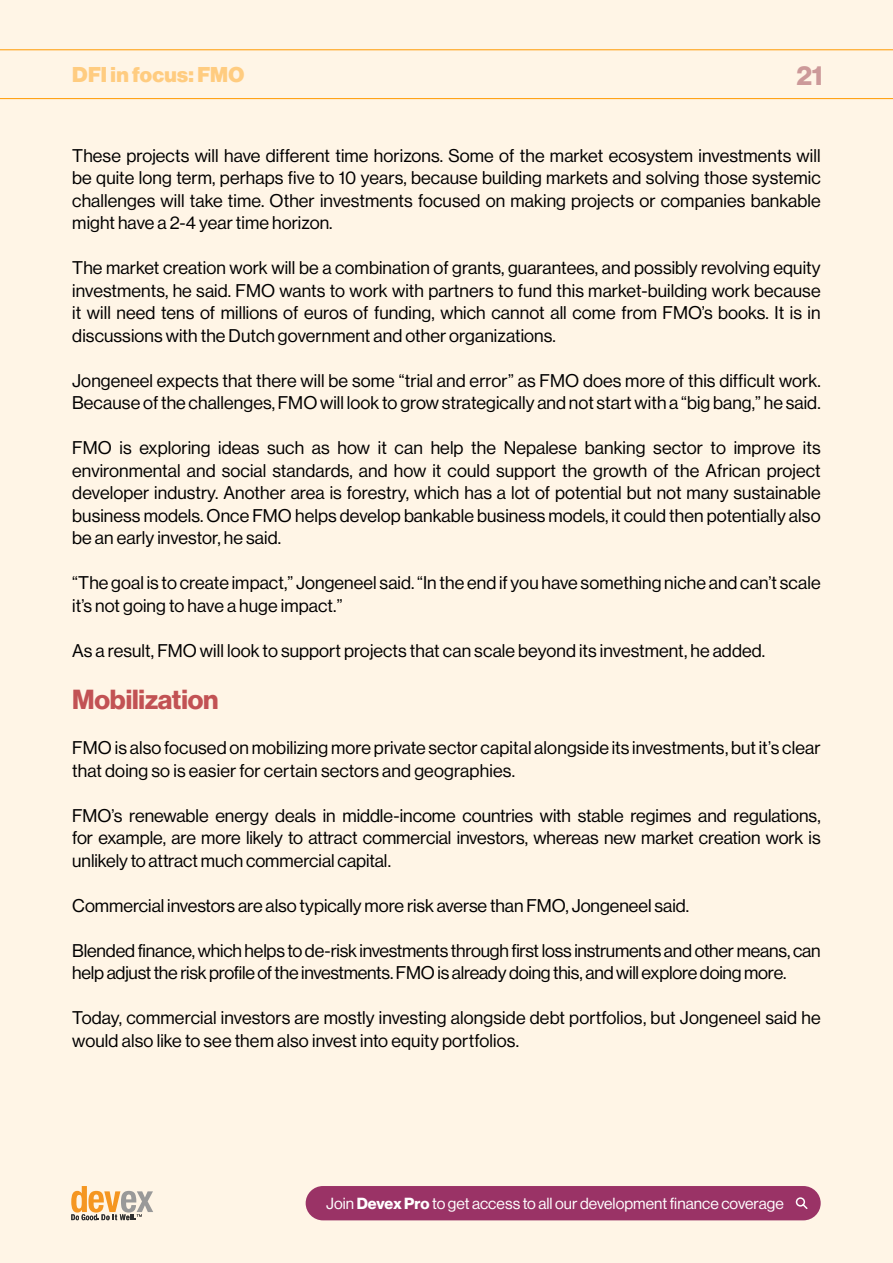
<style>
.page{position:relative;width:893px;height:1263px;background:#fff5e6}
.page>*{position:absolute;margin:0;border:0;box-sizing:border-box;transform-origin:0 0}
.t1{font:700 27px "Neue Haas Display";letter-spacing:-.01em;color:#c25254}
.t2{font:700 27px "Neue Haas Display";color:#c99}
.Left{font:21px "N Haas Grotesk DS Pro 95 Blk";letter-spacing:.015em;color:#ffcc80}
.body_text{font:18px/22.5px "Neue Haas Display";letter-spacing:.005em;color:#000}
.t3{font:15.75px "Neue Haas Display";letter-spacing:.005em;color:#fff}
.s1{font-weight:700}
</style>
<div class="page">
<hr style="left:0;top:49px;width:893px;height:1px;background:#f90">
<hr style="left:0;top:98px;width:893px;height:1px;background:#f90">
<svg style="left:71px;top:1186px;width:82px;height:34px"></svg>
<div style="left:306px;top:1186px;width:515px;height:34px;background:#9a3366;border-radius:17px"></div>
<svg style="left:796px;top:1197px;width:12px;height:12px"></svg>
<p class="Left" style="left:72px;top:63px;width:174px">DFI in focus: FMO</p>
<h1 class="t2" style="left:796px;top:60px;width:28px">21</h1>
<p class="body_text" style="left:72px;top:144px;width:750px;text-align:justify">These projects will have different time horizons. Some of the market ecosystem investments will be quite long term, perhaps five to 10 years, because building markets and solving those systemic challenges will take time. Other investments focused on making projects or companies bankable might have a 2-4 year time horizon.</p>
<p class="body_text" style="left:72px;top:257px;width:750px;text-align:justify">The market creation work will be a combination of grants, guarantees, and possibly revolving equity investments, he said. FMO wants to work with partners to fund this market-building work because it will need tens of millions of euros of funding, which cannot all come from FMO’s books. It is in discussions with the Dutch government and other organizations.</p>
<p class="body_text" style="left:72px;top:369px;width:750px">Jongeneel expects that there will be some “trial and error” as FMO does more of this difficult work.<br>Because of the challenges, FMO will look to grow strategically and not start with a “big bang,” he said.</p>
<p class="body_text" style="left:72px;top:437px;width:750px;text-align:justify">FMO is exploring ideas such as how it can help the Nepalese banking sector to improve its environmental and social standards, and how it could support the growth of the African project developer industry. Another area is forestry, which has a lot of potential but not many sustainable business models. Once FMO helps develop bankable business models, it could then potentially also be an early investor, he said.</p>
<p class="body_text" style="left:72px;top:572px;width:750px">“The goal is to create impact,” Jongeneel said. “In the end if you have something niche and can’t scale it’s not going to have a huge impact.”</p>
<p class="body_text" style="left:72px;top:639px;width:694px">As a result, FMO will look to support projects that can scale beyond its investment, he added.</p>
<h2 class="t1" style="left:72px;top:684px;width:148px">Mobilization</h2>
<p class="body_text" style="left:72px;top:737px;width:750px">FMO is also focused on mobilizing more private sector capital alongside its investments, but it’s clear that doing so is easier for certain sectors and geographies.</p>
<p class="body_text" style="left:72px;top:804px;width:750px;text-align:justify">FMO’s renewable energy deals in middle-income countries with stable regimes and regulations, for example, are more likely to attract commercial investors, whereas new market creation work is unlikely to attract much commercial capital.</p>
<p class="body_text" style="left:72px;top:894px;width:618px">Commercial investors are also typically more risk averse than FMO, Jongeneel said.</p>
<p class="body_text" style="left:72px;top:939px;width:750px">Blended finance, which helps to de-risk investments through first loss instruments and other means, can help adjust the risk profile of the investments. FMO is already doing this, and will explore doing more.</p>
<p class="body_text" style="left:72px;top:1007px;width:750px">Today, commercial investors are mostly investing alongside debt portfolios, but Jongeneel said he would also like to see them also invest into equity portfolios.</p>
<p class="t3" style="left:326px;top:1194px;width:459px">Join <span class="s1">Devex Pro</span> to get access to all our development finance coverage</p>
</div>
